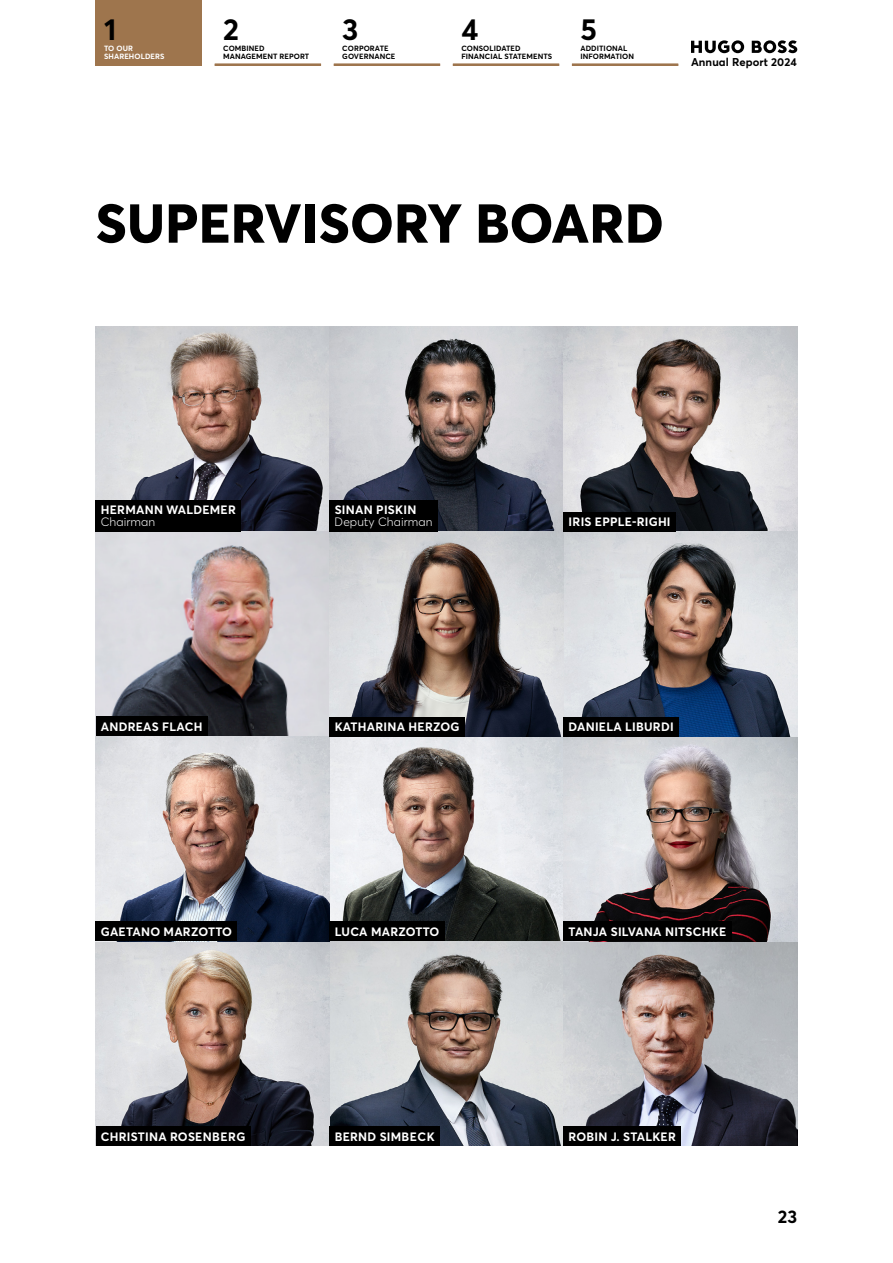
<style>
.page{position:relative;width:893px;height:1263px;background:#fff}
.page>*{position:absolute;margin:0;border:0;box-sizing:border-box;transform-origin:0 0}
.Text_-_H1{font:800 54px "Averta PE";letter-spacing:.01em;color:#000}
.t1{font:700 30px "Averta PE";color:#000}
.t2{font:700 18px "Averta PE";color:#000}
.t3{font:700 12px "Averta PE";letter-spacing:.02em;color:#fff}
.t4{font:300 12px "Averta PE";letter-spacing:.01em;color:#fff}
.t5{font:700 11.25px "Averta PE";letter-spacing:.01em;color:#000}
.t6{font:700 7.5px/7.5px "Averta PE";letter-spacing:.01em;color:#000}
.t7{font:700 7.5px/7.5px "Averta PE";letter-spacing:.01em;color:#fff}
</style>
<div class="page">
<div style="left:96px;top:0;width:106px;height:66px;background:#9e754d"></div>
<img style="left:96px;top:327px;width:701px;height:819px">
<div style="left:563px;top:512px;width:113px;height:19px;background:#000"></div>
<div style="left:96px;top:717px;width:112px;height:19px;background:#000"></div>
<div style="left:96px;top:1126px;width:155px;height:20px;background:#000"></div>
<div style="left:330px;top:921px;width:115px;height:20px;background:#000"></div>
<div style="left:563px;top:1126px;width:118px;height:20px;background:#000"></div>
<div style="left:330px;top:1126px;width:110px;height:20px;background:#000"></div>
<div style="left:563px;top:717px;width:116px;height:19px;background:#000"></div>
<div style="left:330px;top:717px;width:135px;height:19px;background:#000"></div>
<div style="left:563px;top:922px;width:169px;height:19px;background:#000"></div>
<div style="left:96px;top:922px;width:141px;height:19px;background:#000"></div>
<hr style="left:334px;top:64px;width:106px;height:2px;background:#9e754d">
<hr style="left:453px;top:64px;width:106px;height:2px;background:#9e754d">
<hr style="left:572px;top:64px;width:106px;height:2px;background:#9e754d">
<hr style="left:215px;top:64px;width:106px;height:2px;background:#9e754d">
<svg style="left:691px;top:40px;width:53px;height:13px"></svg>
<svg style="left:752px;top:40px;width:45px;height:13px"></svg>
<div style="left:96px;top:500px;width:145px;height:31px;background:#000"></div>
<div style="left:330px;top:500px;width:108px;height:31px;background:#000"></div>
<h2 class="t1" style="left:104px;top:9px;width:14px">1</h2>
<h2 class="t1" style="left:223px;top:9px;width:17px">2</h2>
<h2 class="t1" style="left:342px;top:9px;width:18px">3</h2>
<h2 class="t1" style="left:461px;top:9px;width:19px">4</h2>
<h2 class="t1" style="left:580px;top:9px;width:18px">5</h2>
<p class="t7" style="left:104px;top:44px;width:62px">TO OUR<br>SHAREHOLDERS</p>
<p class="t6" style="left:223px;top:44px;width:88px">COMBINED<br>MANAGEMENT REPORT</p>
<p class="t6" style="left:342px;top:44px;width:55px">CORPORATE<br>GOVERNANCE</p>
<p class="t6" style="left:461px;top:44px;width:92px">CONSOLIDATED<br>FINANCIAL STATEMENTS</p>
<p class="t6" style="left:580px;top:44px;width:55px">ADDITIONAL<br>INFORMATION</p>
<p class="t5" style="left:691px;top:54px;width:107px">Annual Report 2024</p>
<p class="Text_-_H1" style="left:96px;top:185px;width:569px">SUPERVISORY BOARD</p>
<p class="t3" style="left:101px;top:502px;width:137px">HERMANN WALDEMER</p>
<p class="t4" style="left:101px;top:514px;width:56px">Chairman</p>
<p class="t3" style="left:101px;top:718px;width:103px">ANDREAS FLACH</p>
<p class="t3" style="left:335px;top:502px;width:83px">SINAN PISKIN</p>
<p class="t4" style="left:335px;top:514px;width:99px">Deputy Chairman</p>
<p class="t3" style="left:569px;top:514px;width:104px">IRIS EPPLE-RIGHI</p>
<p class="t3" style="left:335px;top:718px;width:126px">KATHARINA HERZOG</p>
<p class="t3" style="left:569px;top:718px;width:107px">DANIELA LIBURDI</p>
<p class="t3" style="left:335px;top:923px;width:106px">LUCA MARZOTTO</p>
<p class="t3" style="left:101px;top:923px;width:133px">GAETANO MARZOTTO</p>
<p class="t3" style="left:569px;top:923px;width:159px">TANJA SILVANA NITSCHKE</p>
<p class="t3" style="left:101px;top:1128px;width:146px">CHRISTINA ROSENBERG</p>
<p class="t3" style="left:335px;top:1128px;width:101px">BERND SIMBECK</p>
<p class="t3" style="left:569px;top:1128px;width:109px">ROBIN J. STALKER</p>
<h3 class="t2" style="left:778px;top:1203px;width:21px">23</h3>
</div>
